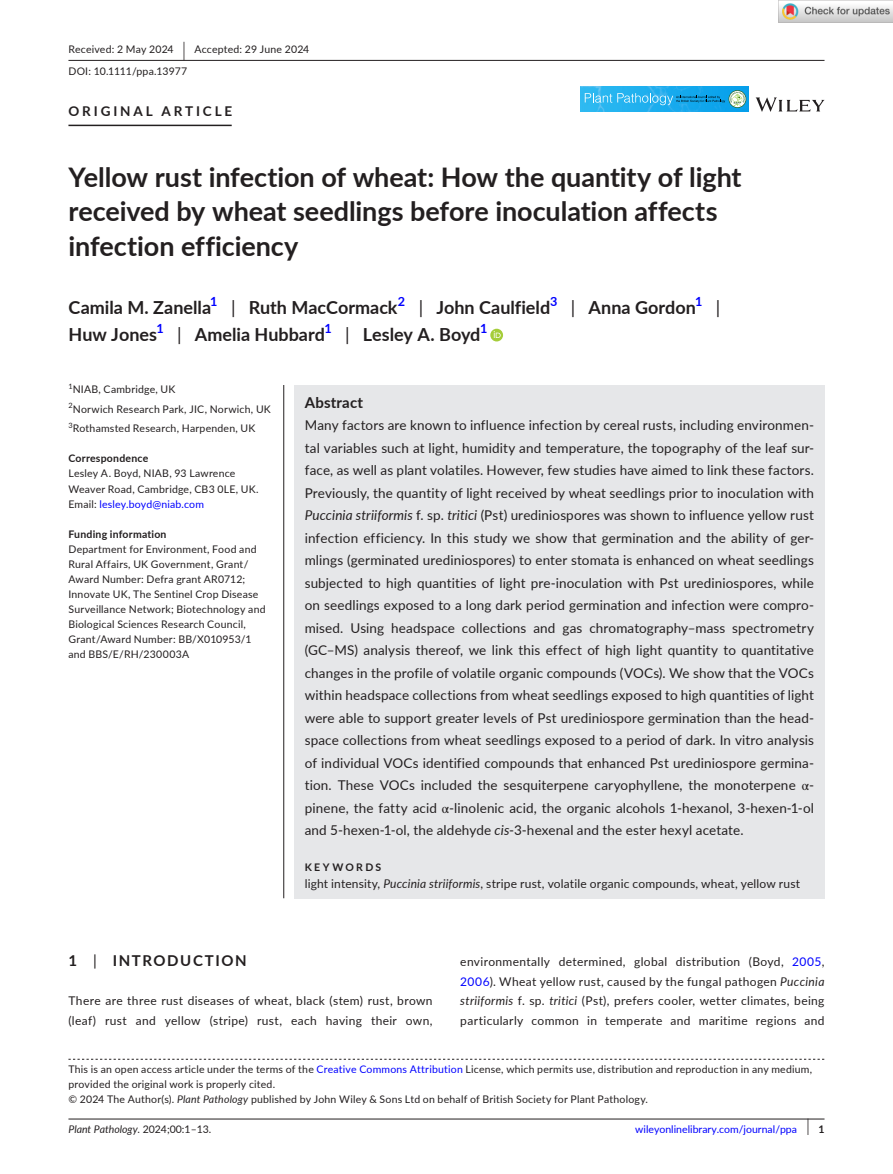
<style>
.page{position:relative;width:893px;height:1174px;background:#fff}
.page>*{position:absolute;margin:0;border:0;box-sizing:border-box;transform-origin:0 0}
.t1{font:700 27px/34.5px "Lato";letter-spacing:-.005em;color:#231f20}
.t2{font:700 18px "Lato";color:#231f20}
.t3{font:18px "Lato";color:#231f20}
.t4{font:700 15px "Lato";letter-spacing:.1em;color:#231f20}
.t5{font:700 15px "Lato";letter-spacing:.015em;color:#231f20}
.t6{font:13.5px/22.5px "Lato";letter-spacing:.01em;color:#231f20;text-align:justify}
.t7{font:700 13.5px "Lato";letter-spacing:.215em;color:#231f20}
.t8{font:700 12.6px "Lato";color:#00f}
.t9{font:12px/19.5px "Lato";letter-spacing:.025em;color:#231f20}
.t10{font:10.5px/15px "Lato";letter-spacing:.02em;color:#231f20}
.t11{font:10.5px "Lato";color:#00f}
.t12{font:700 10.5px "Lato";letter-spacing:.02em;color:#231f20}
.t13{font:italic 10.5px "Lato";color:#231f20}
.t14{font:700 10.5px "Lato";letter-spacing:.22em;color:#231f20}
.t15{font:7.35px "Lato";color:#231f20}
.s1{font-size:19.65px}
.s2{font-weight:400}
.s3{color:#00f}
.s4{font-style:italic}
.s5{font-family:"STIX"}
.s6{font-style:normal}
.s7{font-size:17.4px;color:#231f20}
.s8{font-weight:700;color:#231f20}
</style>
<div class="page">
<hr style="left:68px;top:1118px;width:756px;height:1px;background:#231f20">
<svg style="left:756px;top:97px;width:68px;height:15px"></svg>
<img style="left:580px;top:86px;width:168px;height:26px">
<svg style="left:729px;top:90px;width:17px;height:18px"></svg>
<svg style="left:729px;top:91px;width:17px;height:16px"></svg>
<svg style="left:585px;top:92px;width:160px;height:14px;background:#40b3e3"></svg>
<hr style="left:68px;top:60px;width:756px;height:1px;background:#231f20">
<hr style="left:68px;top:125px;width:164px;height:1px;background:#231f20">
<svg style="left:490px;top:329px;width:13px;height:12px"></svg>
<svg style="left:494px;top:331px;width:7px;height:7px"></svg>
<svg style="left:68px;top:1058px;width:756px;height:1px"></svg>
<div style="left:294px;top:385px;width:530px;height:513px;background:#e6e7e9"></div>
<hr style="left:283px;top:385px;width:1px;height:513px;background:#231f20">
<img style="left:779px;top:0;width:114px;height:23px">
<p class="t10" style="left:68px;top:38px;width:242px;line-height:21.8px">Received: 2 May 2024 <span class="s1">|</span> Accepted: 29 June 2024<br>DOI: 10.1111/ppa.13977</p>
<p class="t7" style="left:68px;top:101px;width:165px">ORIGINAL ARTICLE</p>
<h1 class="t1" style="left:68px;top:159px;width:675px">Yellow rust infection of wheat: How the quantity of light received by wheat seedlings before inoculation affects infection efficiency</h1>
<h2 class="t2" style="left:68px;top:295px;width:144px">Camila M. Zanella</h2>
<p class="t8" style="left:210px;top:292px;width:9px">1</p>
<h2 class="t2" style="left:231px;top:295px;width:168px"><span class="s2">|</span> Ruth MacCormack</h2>
<p class="t8" style="left:398px;top:292px;width:9px">2</p>
<h2 class="t2" style="left:419px;top:295px;width:133px"><span class="s2">|</span> John Caulfield</h2>
<p class="t8" style="left:550px;top:292px;width:9px">3</p>
<h2 class="t2" style="left:571px;top:295px;width:126px"><span class="s2">|</span> Anna Gordon</h2>
<p class="t8" style="left:695px;top:292px;width:9px">1</p>
<h2 class="t3" style="left:716px;top:295px;width:6px">|</h2>
<h2 class="t2" style="left:68px;top:322px;width:90px">Huw Jones</h2>
<p class="t8" style="left:156px;top:319px;width:9px">1</p>
<h2 class="t2" style="left:177px;top:322px;width:149px"><span class="s2">|</span> Amelia Hubbard</h2>
<p class="t8" style="left:324px;top:319px;width:9px">1</p>
<h2 class="t2" style="left:345px;top:322px;width:137px"><span class="s2">|</span> Lesley A. Boyd</h2>
<p class="t8" style="left:480px;top:319px;width:9px">1</p>
<p class="t15" style="left:68px;top:381px;width:6px">1</p>
<p class="t10" style="left:68px;top:379px;width:204px;line-height:19.5px;text-indent:4px">NIAB, Cambridge, UK<br><sup>2</sup>Norwich Research Park, JIC, Norwich, UK<br><sup>3</sup>Rothamsted Research, Harpenden, UK</p>
<p class="t12" style="left:68px;top:451px;width:81px">Correspondence</p>
<p class="t10" style="left:68px;top:466px;width:192px">Lesley A. Boyd, NIAB, 93 Lawrence<br>Weaver Road, Cambridge, CB3 0LE, UK.<br>Email: <span class="s3">lesley.boyd@niab.com</span></p>
<p class="t12" style="left:68px;top:526px;width:100px">Funding information</p>
<p class="t10" style="left:68px;top:541px;width:199px">Department for Environment, Food and Rural Affairs, UK Government, Grant/ Award Number: Defra grant AR0712; Innovate UK, The Sentinel Crop Disease Surveillance Network; Biotechnology and Biological Sciences Research Council, Grant/Award Number: BB/X010953/1 and BBS/E/RH/230003A</p>
<p class="t5" style="left:305px;top:391px;width:60px">Abstract</p>
<p class="t6" style="left:305px;top:413px;width:511px">Many factors are known to influence infection by cereal rusts, including environmen&shy;tal variables such at light, humidity and temperature, the topography of the leaf sur&shy;face, as well as plant volatiles. However, few studies have aimed to link these factors.<br>Previously, the quantity of light received by wheat seedlings prior to inoculation with <span class="s4">Puccinia striiformis</span> f. sp. <span class="s4">tritici</span> (Pst) urediniospores was shown to influence yellow rust infection efficiency. In this study we show that germination and the ability of ger&shy;mlings (germinated urediniospores) to enter stomata is enhanced on wheat seedlings subjected to high quantities of light pre-inoculation with Pst urediniospores, while on seedlings exposed to a long dark period germination and infection were compro&shy;mised. Using headspace collections and gas chromatography–mass spectrometry (GC–MS) analysis thereof, we link this effect of high light quantity to quantitative changes in the profile of volatile organic compounds (VOCs). We show that the VOCs within headspace collections from wheat seedlings exposed to high quantities of light were able to support greater levels of Pst urediniospore germination than the head&shy;space collections from wheat seedlings exposed to a period of dark. In vitro analysis of individual VOCs identified compounds that enhanced Pst urediniospore germina&shy;tion. These VOCs included the sesquiterpene caryophyllene, the monoterpene <span class="s5">α&shy;</span>pinene, the fatty acid <span class="s5">α</span>-linolenic acid, the organic alcohols 1-hexanol, 3-hexen-1-ol and 5-hexen-1-ol, the aldehyde <span class="s4">cis</span>-3-hexenal and the ester hexyl acetate.</p>
<p class="t14" style="left:305px;top:859px;width:78px">KEYWORDS</p>
<p class="t9" style="left:305px;top:873px;width:497px">light intensity, <span class="s4">Puccinia striiformis</span>, stripe rust, volatile organic compounds, wheat, yellow rust</p>
<p class="t4" style="left:68px;top:950px;width:180px">1 <span class="s2">|</span> INTRODUCTION</p>
<p class="t9" style="left:68px;top:990px;width:366px">There are three rust diseases of wheat, black (stem) rust, brown (leaf) rust and yellow (stripe) rust, each having their own,</p>
<p class="t9" style="left:460px;top:951px;width:366px;text-align:justify">environmentally determined, global distribution (Boyd, <span class="s3">2005</span>, <span class="s3">2006</span>). Wheat yellow rust, caused by the fungal pathogen <span class="s4">Puccinia striiformis</span> f. sp. <span class="s4">tritici</span> (Pst), prefers cooler, wetter climates, being particularly common in temperate and maritime regions and</p>
<p class="t10" style="left:68px;top:1061px;width:745px">This is an open access article under the terms of the <span class="s3">Creative Commons Attribution</span> License, which permits use, distribution and reproduction in any medium, provided the original work is properly cited.<br>© 2024 The Author(s). <span class="s4">Plant Pathology</span> published by John Wiley &amp; Sons Ltd on behalf of British Society for Plant Pathology.</p>
<p class="t13" style="left:68px;top:1121px;width:144px">Plant Pathology. <span class="s6">2024;00:1–13.</span></p>
<p class="t11" style="left:635px;top:1121px;width:191px">wileyonlinelibrary.com/journal/ppa <span class="s7">|</span> <span class="s8">1</span></p>
</div>
